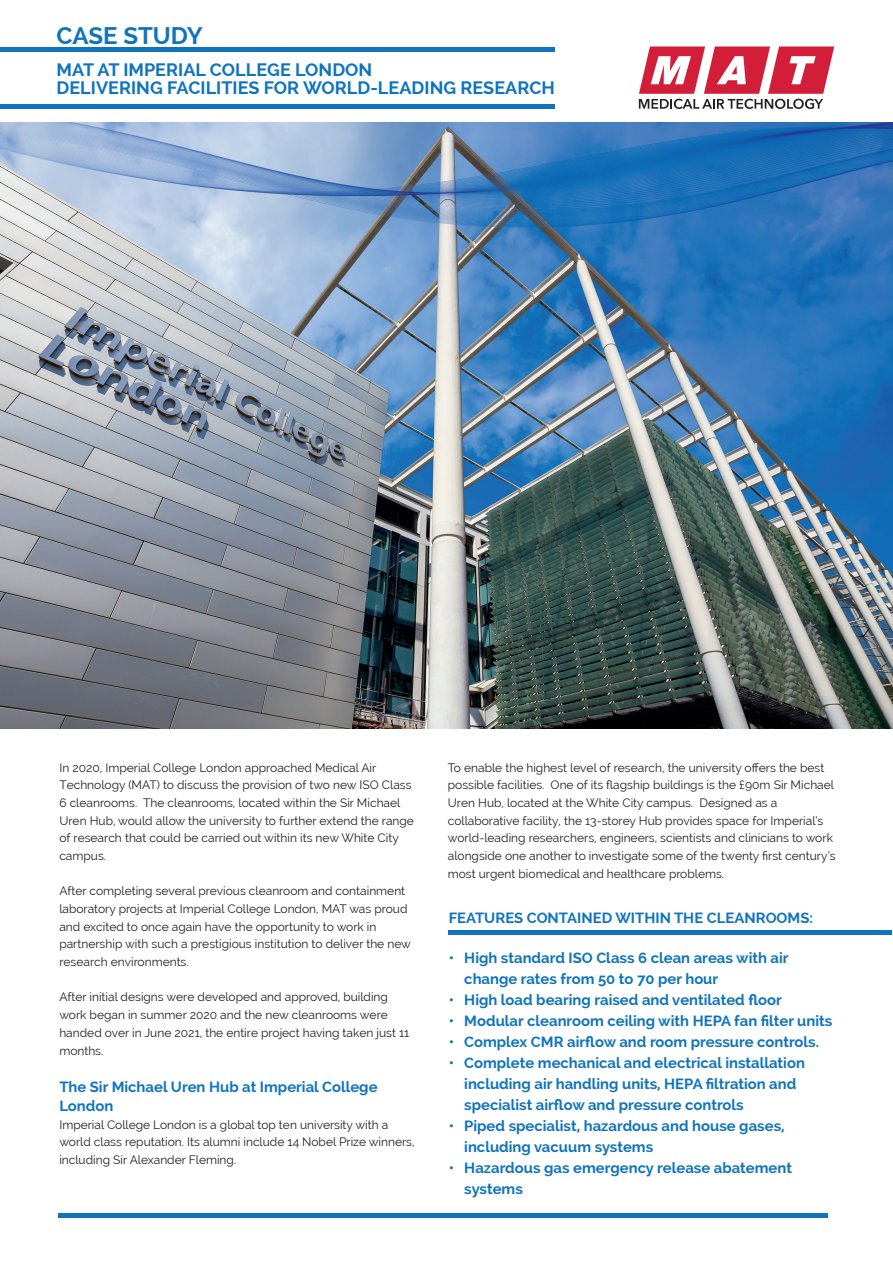
<style>
.page{position:relative;width:893px;height:1263px;background:#fff}
.page>*{position:absolute;margin:0;border:0;box-sizing:border-box;transform-origin:0 0}
.t1{font:700 24px "Raleway";letter-spacing:-.005em;color:#1074bc}
.t2{font:700 18px/18px "Raleway";color:#1074bc}
.t3{font:700 14.85px/21px "Raleway";color:#1074bc}
.t4{font:12px/17.7px "Raleway";color:#231f20}
</style>
<div class="page">
<div style="left:0;top:47px;width:554px;height:5px;background:#1074bc"></div>
<div style="left:0;top:104px;width:554px;height:5px;background:#1074bc"></div>
<div style="left:449px;top:930px;width:443px;height:5px;background:#1074bc"></div>
<div style="left:58px;top:1213px;width:769px;height:5px;background:#1074bc"></div>
<svg style="left:639px;top:47px;width:195px;height:62px"></svg>
<img style="left:0;top:123px;width:893px;height:606px">
<h1 class="t1" style="left:56px;top:22px;width:148px">CASE STUDY</h1>
<h2 class="t2" style="left:56px;top:61px;width:500px">MAT AT IMPERIAL COLLEGE LONDON<br>DELIVERING FACILITIES FOR WORLD-LEADING RESEARCH</h2>
<p class="t4" style="left:59px;top:758px;width:356px">In 2020, Imperial College London approached Medical Air Technology (MAT) to discuss the provision of two new ISO Class 6 cleanrooms. The cleanrooms, located within the Sir Michael Uren Hub, would allow the university to further extend the range of research that could be carried out within its new White City campus.</p>
<p class="t4" style="left:59px;top:882px;width:353px">After completing several previous cleanroom and containment laboratory projects at Imperial College London, MAT was proud and excited to once again have the opportunity to work in partnership with such a prestigious institution to deliver the new research environments.</p>
<p class="t4" style="left:59px;top:988px;width:352px">After initial designs were developed and approved, building work began in summer 2020 and the new cleanrooms were handed over in June 2021, the entire project having taken just 11 months.</p>
<p class="t3" style="left:59px;top:1077px;width:320px;line-height:19.5px">The Sir Michael Uren Hub at Imperial College<br>London</p>
<p class="t4" style="left:59px;top:1116px;width:357px">Imperial College London is a global top ten university with a world class reputation. Its alumni include 14 Nobel Prize winners, including Sir Alexander Fleming.</p>
<p class="t4" style="left:448px;top:758px;width:389px">To enable the highest level of research, the university offers the best possible facilities. One of its flagship buildings is the £90m Sir Michael Uren Hub, located at the White City campus. Designed as a collaborative facility, the 13-storey Hub provides space for Imperial’s world-leading researchers, engineers, scientists and clinicians to work alongside one another to investigate some of the twenty first century’s most urgent biomedical and healthcare problems.</p>
<p class="t3" style="left:449px;top:907px;width:366px">FEATURES CONTAINED WITHIN THE CLEANROOMS:</p>
<p class="t3" style="left:464px;top:947px;width:326px;text-indent:-16px">• High standard ISO Class 6 clean areas with air change rates from 50 to 70 per hour</p>
<p class="t3" style="left:449px;top:989px;width:335px">• High load bearing raised and ventilated floor</p>
<p class="t3" style="left:449px;top:1010px;width:385px">• Modular cleanroom ceiling with HEPA fan filter units</p>
<p class="t3" style="left:449px;top:1031px;width:372px">• Complex CMR airflow and room pressure controls.</p>
<p class="t3" style="left:464px;top:1052px;width:342px;text-indent:-16px">• Complete mechanical and electrical installation including air handling units, HEPA filtration and specialist airflow and pressure controls</p>
<p class="t3" style="left:464px;top:1115px;width:322px;text-indent:-16px">• Piped specialist, hazardous and house gases, including vacuum systems</p>
<p class="t3" style="left:464px;top:1157px;width:329px;text-indent:-16px">• Hazardous gas emergency release abatement systems</p>
</div>
